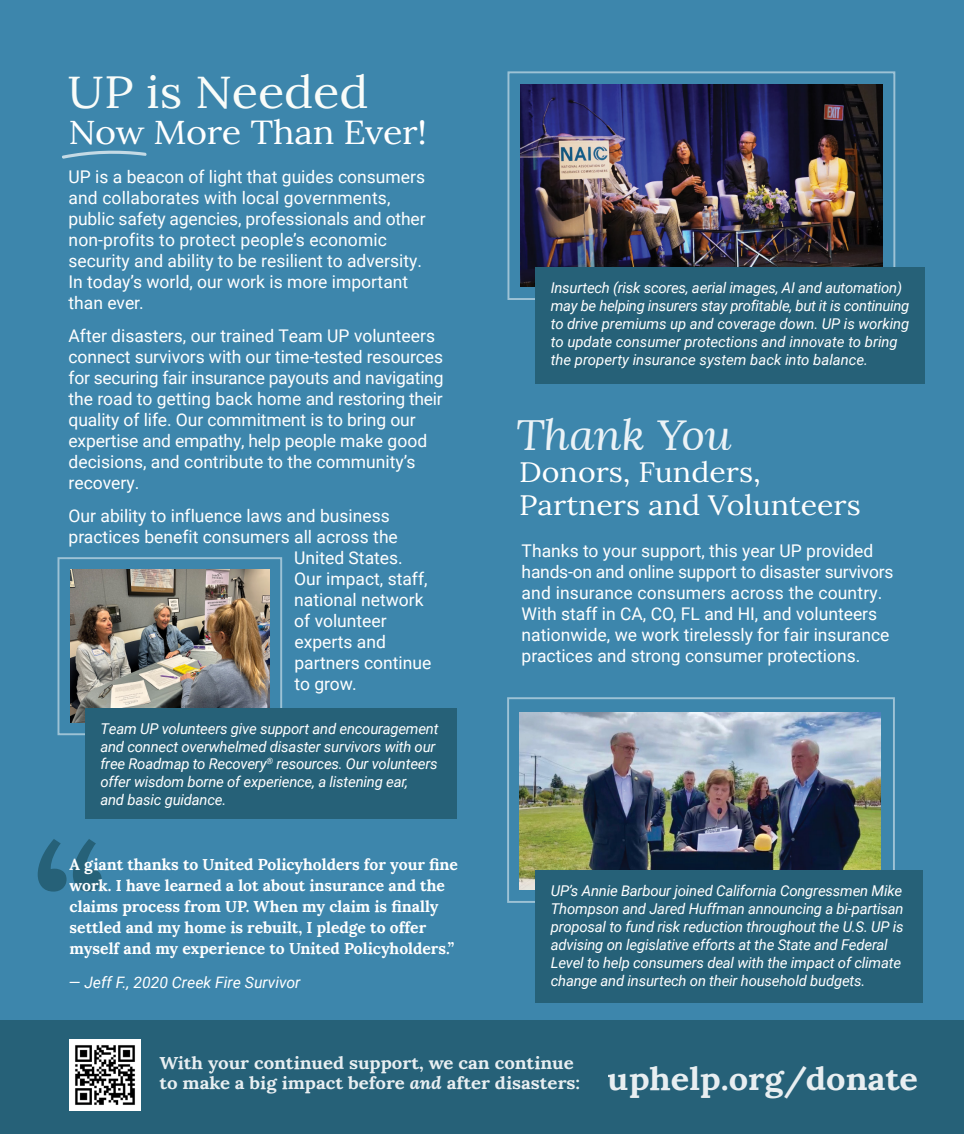
<style>
.page{position:relative;width:964px;height:1134px;background:#3d86ac}
.page>*{position:absolute;margin:0;border:0;box-sizing:border-box;transform-origin:0 0}
.t1{font:44.98px "Lora";letter-spacing:-.005em;color:#f9fcf9;scale:1.08 1}
.t2{font:italic 42px "Lora";letter-spacing:-.005em;color:#fff;scale:1.08 1}
.t3{font:33.25px "Lora";letter-spacing:-.01em;color:#fff;scale:1.08 1}
.t4{font:700 31.85px "Lora";color:#fff;scale:1.08 1}
.t5{font:28px/33.2px "Lora";color:#fff;scale:1.08 1}
.t6{font:17.5px/21px "Roboto";color:#fff}
.t7{font:700 17.15px/20.7px "Lora";color:#fff;scale:1.08 1}
.t8{font:700 15.75px/21px "Lora";color:#fff}
.t9{font:italic 15.75px "Roboto";color:#fff}
.t10{font:italic 14.88px/17.8px "Roboto";letter-spacing:-.015em;color:#fff}
.s1{font-style:italic}
</style>
<div class="page">
<svg style="left:38px;top:839px;width:64px;height:53px"></svg>
<div style="left:0;top:1020px;width:964px;height:114px;background:#266178"></div>
<img style="left:520px;top:84px;width:363px;height:203px">
<div style="left:535px;top:267px;width:389px;height:116px;background:#266178"></div>
<img style="left:70px;top:570px;width:199px;height:153px">
<div style="left:85px;top:709px;width:371px;height:110px;background:#266178"></div>
<img style="left:520px;top:712px;width:361px;height:177px">
<div style="left:536px;top:870px;width:387px;height:133px;background:#266178"></div>
<svg style="left:62px;top:151px;width:85px;height:8px"></svg>
<img style="left:69px;top:1039px;width:71px;height:71px">
<h1 class="t1" style="left:67px;top:57px;width:280px">UP is Needed</h1>
<h3 class="t3" style="left:69px;top:107px;width:334px">Now More Than Ever!</h3>
<p class="t6" style="left:69px;top:166px;width:359px">UP is a beacon of light that guides consumers and collaborates with local governments, public safety agencies, professionals and other non-profits to protect people’s economic security and ability to be resilient to adversity.<br>In today’s world, our work is more important than ever.</p>
<p class="t6" style="left:69px;top:325px;width:376px">After disasters, our trained Team UP volunteers connect survivors with our time-tested resources for securing fair insurance payouts and navigating the road to getting back home and restoring their quality of life. Our commitment is to bring our expertise and empathy, help people make good decisions, and contribute to the community’s recovery.</p>
<p class="t6" style="left:69px;top:505px;width:323px">Our ability to influence laws and business</p>
<p class="t6" style="left:69px;top:526px;width:331px">practices benefit consumers all across the</p>
<p class="t6" style="left:294px;top:547px;width:110px">United States.</p>
<p class="t6" style="left:294px;top:568px;width:135px">Our impact, staff,</p>
<p class="t6" style="left:294px;top:589px;width:131px">national network</p>
<p class="t6" style="left:294px;top:610px;width:94px">of volunteer</p>
<p class="t6" style="left:294px;top:631px;width:93px">experts and</p>
<p class="t6" style="left:294px;top:652px;width:138px">partners continue</p>
<p class="t6" style="left:295px;top:673px;width:64px">to grow.</p>
<p class="t10" style="left:100px;top:719px;width:340px">Team UP volunteers give support and encouragement and connect overwhelmed disaster survivors with our free Roadmap to Recovery<sup>®</sup> resources. Our volunteers offer wisdom borne of experience, a listening ear,<br>and basic guidance.</p>
<p class="t8" style="left:70px;top:852px;width:390px">A giant thanks to United Policyholders for your fine work. I have learned a lot about insurance and the claims process from UP. When my claim is finally settled and my home is rebuilt, I pledge to offer myself and my experience to United Policyholders.”</p>
<p class="t9" style="left:69px;top:972px;width:233px">— Jeff F., 2020 Creek Fire Survivor</p>
<p class="t10" style="left:551px;top:278px;width:360px">Insurtech (risk scores, aerial images, AI and automation) may be helping insurers stay profitable, but it is continuing to drive premiums up and coverage down. UP is working to update consumer protections and innovate to bring the property insurance system back into balance.</p>
<h2 class="t2" style="left:515px;top:406px;width:202px">Thank You</h2>
<h3 class="t5" style="left:519px;top:453px;width:318px">Donors, Funders,<br>Partners and Volunteers</h3>
<p class="t6" style="left:522px;top:540px;width:373px">Thanks to your support, this year UP provided hands-on and online support to disaster survivors and insurance consumers across the country.<br>With staff in CA, CO, FL and HI, and volunteers nationwide, we work tirelessly for fair insurance practices and strong consumer protections.</p>
<p class="t10" style="left:551px;top:882px;width:354px">UP’s Annie Barbour joined California Congressmen Mike Thompson and Jared Huffman announcing a bi-partisan proposal to fund risk reduction throughout the U.S. UP is advising on legislative efforts at the State and Federal Level to help consumers deal with the impact of climate change and insurtech on their household budgets.</p>
<p class="t7" style="left:159px;top:1050px;width:391px">With your continued support, we can continue to make a big impact before <span class="s1">and</span> after disasters:</p>
<h3 class="t4" style="left:608px;top:1052px;width:289px">uphelp.org/donate</h3>
</div>
